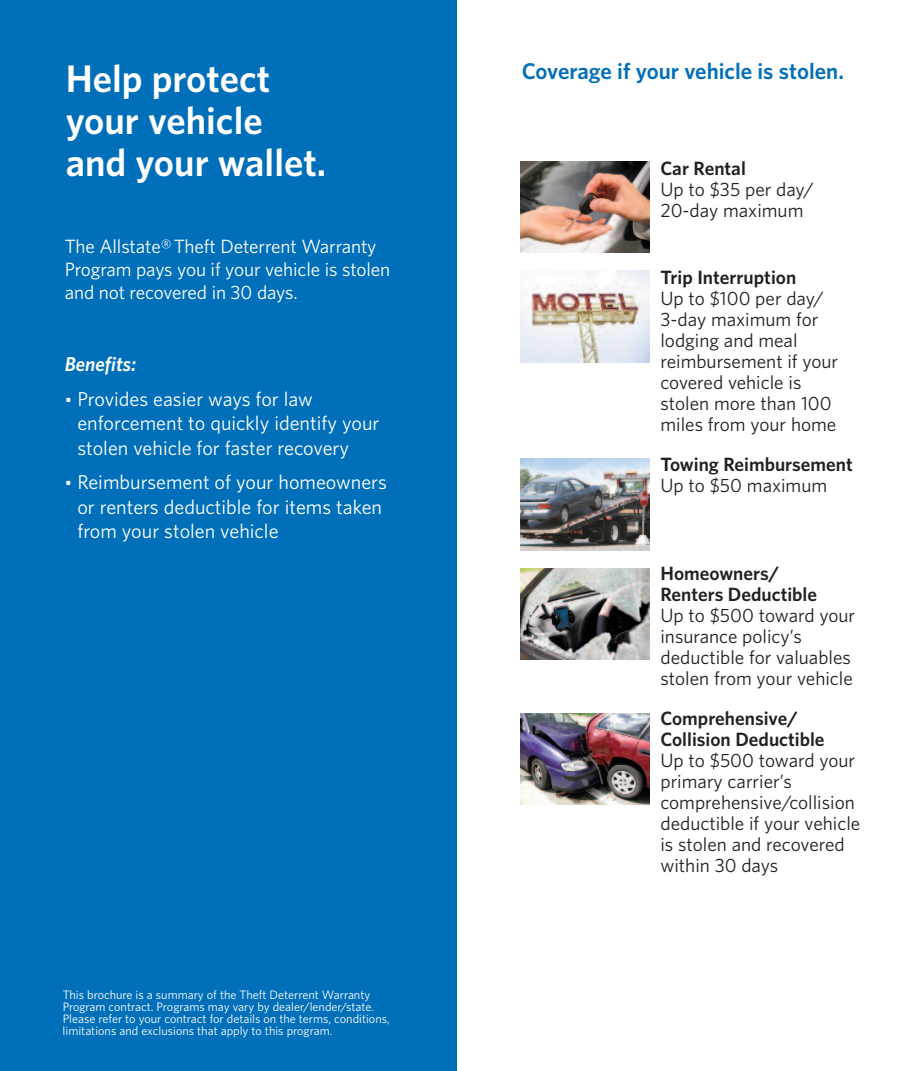
<style>
.page{position:relative;width:914px;height:1071px;background:#fff}
.page>*{position:absolute;margin:0;border:0;box-sizing:border-box;transform-origin:0 0}
.t1{font:600 38.5px/42px "Whitney";color:#fff}
.t2{font:600 22.75px "Whitney";color:#006fba}
.t3{font:20.12px/24.5px "Whitney";color:#fff}
.t4{font:italic 600 20.12px "Whitney";color:#fff}
.t5{font:19.25px/21px "Whitney";color:#231f20}
.t6{font:600 19.25px/21px "Whitney";color:#231f20}
.t7{font:19.25px/22.8px "Whitney";letter-spacing:-.005em;color:#fff}
.t8{font:12.25px/12.2px "Whitney";color:#fff}
.s1{font-size:17.5px}
</style>
<div class="page">
<div style="left:0;top:0;width:457px;height:1071px;background:#006fba"></div>
<img style="left:520px;top:161px;width:129px;height:92px">
<img style="left:520px;top:271px;width:129px;height:91px">
<img style="left:520px;top:459px;width:129px;height:91px">
<img style="left:520px;top:568px;width:129px;height:92px">
<img style="left:520px;top:713px;width:129px;height:92px">
<h1 class="t1" style="left:66px;top:61px;width:262px">Help protect your vehicle and your wallet.</h1>
<p class="t7" style="left:65px;top:237px;width:327px">The Allstate®Theft Deterrent Warranty<br>Program pays you if your vehicle is stolen and not recovered in 30 days.</p>
<p class="t4" style="left:65px;top:357px;width:73px">Benefits:</p>
<p class="t3" style="left:77px;top:388px;width:303px;text-indent:-13px"><span class="s1">•</span> Provides easier ways for law enforcement to quickly identify your stolen vehicle for faster recovery</p>
<p class="t3" style="left:77px;top:472px;width:311px;text-indent:-13px"><span class="s1">•</span> Reimbursement of your homeowners or renters deductible for items taken from your stolen vehicle</p>
<p class="t8" style="left:63px;top:989px;width:329px">This brochure is a summary of the Theft Deterrent Warranty Program contract. Programs may vary by dealer/lender/state.<br>Please refer to your contract for details on the terms, conditions, limitations and exclusions that apply to this program.</p>
<p class="t2" style="left:522px;top:64px;width:323px">Coverage if your vehicle is stolen.</p>
<p class="t6" style="left:660px;top:159px;width:87px">Car Rental</p>
<p class="t5" style="left:660px;top:180px;width:155px">Up to $35 per day/<br>20-day maximum</p>
<p class="t6" style="left:660px;top:268px;width:137px">Trip Interruption</p>
<p class="t5" style="left:660px;top:289px;width:179px">Up to $100 per day/<br>3-day maximum for lodging and meal reimbursement if your covered vehicle is stolen more than 100 miles from your home</p>
<p class="t6" style="left:660px;top:455px;width:194px">Towing Reimbursement</p>
<p class="t5" style="left:660px;top:476px;width:168px">Up to $50 maximum</p>
<p class="t6" style="left:660px;top:565px;width:158px">Homeowners/<br>Renters Deductible</p>
<p class="t5" style="left:660px;top:607px;width:196px">Up to $500 toward your insurance policy’s deductible for valuables stolen from your vehicle</p>
<p class="t6" style="left:660px;top:709px;width:166px">Comprehensive/<br>Collision Deductible</p>
<p class="t5" style="left:660px;top:751px;width:201px">Up to $500 toward your primary carrier’s comprehensive/collision deductible if your vehicle is stolen and recovered within 30 days</p>
</div>
